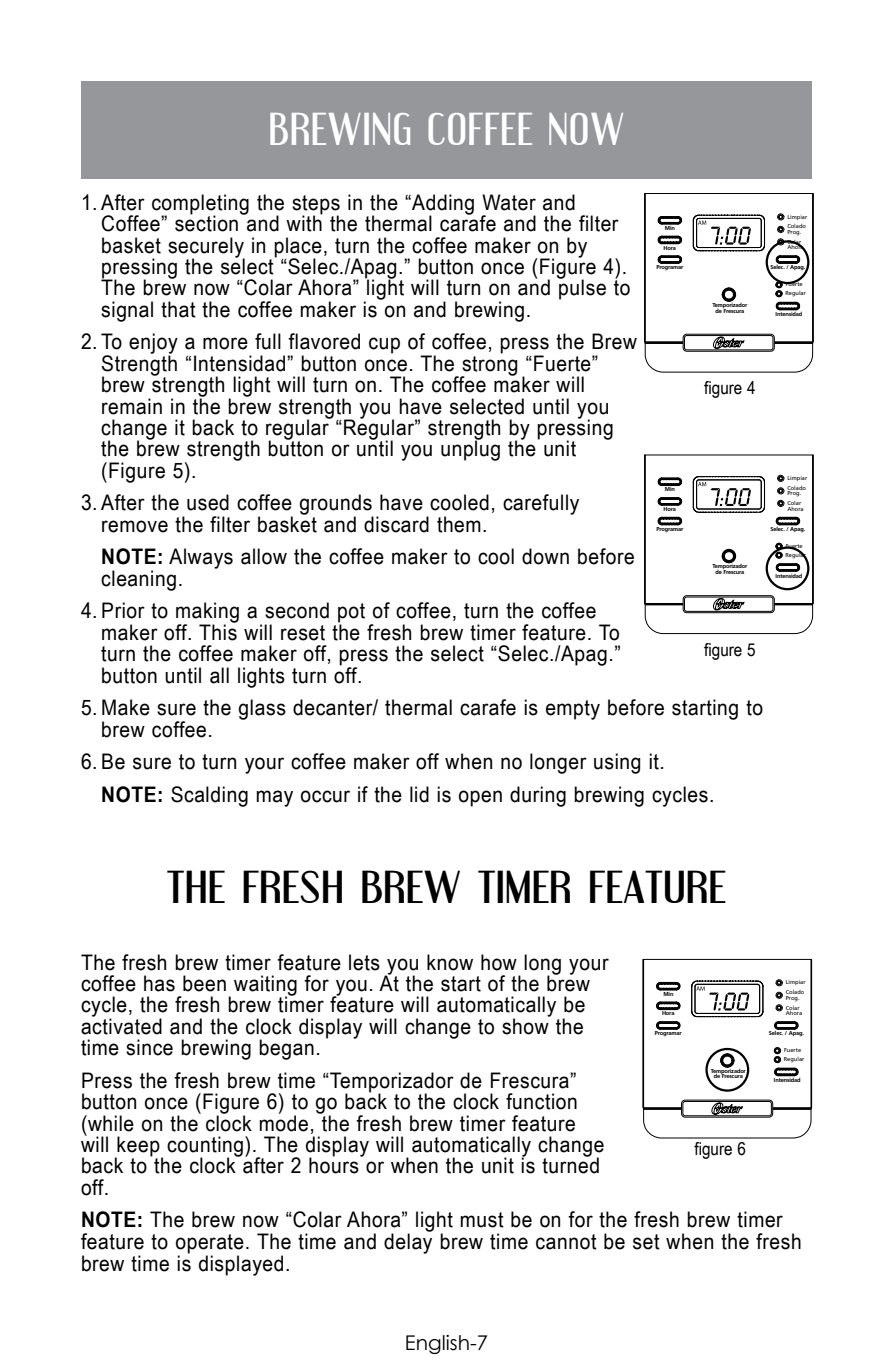
<style>
.page{position:relative;width:893px;height:1372px;background:#fff}
.page>*{position:absolute;margin:0;border:0;box-sizing:border-box;transform-origin:0 0}
.t1{font:40.5px "Engebrechtre";letter-spacing:.025em;color:#000;scale:1.1 1}
.t2{font:40.5px "Engebrechtre";letter-spacing:.04em;color:#fff}
.t3{font:21.38px/21.4px "Arial Narrow";letter-spacing:.025em;color:#000;scale:1.1 1}
.t4{font:20.25px "Century Gothic";color:#000}
.t5{font:17.78px "Arial Narrow";color:#000;scale:1.05 1}
.t6{font:700 5.62px/5.6px "Frutiger";letter-spacing:-.025em;color:#000;text-align:center}
.t7{font:5.62px/5.4px "Frutiger";color:#000}
.s1{font-weight:700}
</style>
<div class="page">
<div style="left:81px;top:81px;width:731px;height:97px;background:#95979a"></div>
<hr style="left:644px;top:193px;width:1px;height:149px;background:#000">
<hr style="left:813px;top:193px;width:1px;height:149px;background:#000">
<svg style="left:645px;top:193px;width:168px;height:179px"></svg>
<hr style="left:644px;top:455px;width:1px;height:148px;background:#000">
<hr style="left:813px;top:455px;width:1px;height:148px;background:#000">
<svg style="left:645px;top:455px;width:168px;height:178px"></svg>
<hr style="left:811px;top:959px;width:1px;height:148px;background:#000">
<svg style="left:643px;top:959px;width:168px;height:179px"></svg>
<div style="left:705px;top:1047px;width:44px;height:44px;border:2px solid #000;border-radius:50%"></div>
<div style="left:766px;top:546px;width:43px;height:44px;border:2px solid #000;border-radius:50%"></div>
<div style="left:766px;top:240px;width:43px;height:44px;border:2px solid #000;border-radius:50%"></div>
<h1 class="t2" style="left:269px;top:105px;width:356px">BREWING COFFEE NOW</h1>
<p class="t3" style="left:101px;top:191px;width:483px;text-indent:-20px">1. After completing the steps in the “Adding Water and Coffee” section and with the thermal carafe and the filter basket securely in place, turn the coffee maker on by pressing the select “Selec./Apag.” button once (Figure 4).<br>The brew now “Colar Ahora” light will turn on and pulse to signal that the coffee maker is on and brewing.</p>
<p class="t3" style="left:101px;top:330px;width:489px;text-indent:-20px">2. To enjoy a more full flavored cup of coffee, press the Brew Strength “Intensidad” button once. The strong “Fuerte” brew strength light will turn on. The coffee maker will remain in the brew strength you have selected until you change it back to regular “Regular” strength by pressing the brew strength button or until you unplug the unit (Figure 5).</p>
<p class="t3" style="left:101px;top:491px;width:436px;text-indent:-20px">3. After the used coffee grounds have cooled, carefully remove the filter basket and discard them.</p>
<p class="t3" style="left:101px;top:545px;width:487px"><span class="s1">NOTE:</span> Always allow the coffee maker to cool down before cleaning.</p>
<p class="t3" style="left:101px;top:599px;width:474px;text-indent:-20px">4. Prior to making a second pot of coffee, turn the coffee maker off. This will reset the fresh brew timer feature. To turn the coffee maker off, press the select “Selec./Apag.” button until all lights turn off.</p>
<p class="t3" style="left:101px;top:696px;width:603px;text-indent:-20px">5.Make sure the glass decanter/ thermal carafe is empty before starting to brew coffee.</p>
<p class="t3" style="left:101px;top:744px;width:559px;line-height:32.6px;text-indent:-20px">6. Be sure to turn your coffee maker off when no longer using it.<br><span class="s1">NOTE:</span> Scalding may occur if the lid is open during brewing cycles.</p>
<p class="t6" style="left:665px;top:225px;width:12px">Min</p>
<p class="t6" style="left:664px;top:245px;width:14px">Hora</p>
<p class="t6" style="left:656px;top:264px;width:28px">Programar</p>
<p class="t6" style="left:712px;top:302px;width:36px">Temporizador de Frescura</p>
<p class="t5" style="left:704px;top:375px;width:50px">figure 4</p>
<p class="t6" style="left:665px;top:486px;width:12px">Min</p>
<p class="t6" style="left:664px;top:506px;width:14px">Hora</p>
<p class="t6" style="left:656px;top:526px;width:28px">Programar</p>
<p class="t6" style="left:712px;top:563px;width:36px">Temporizador de Frescura</p>
<p class="t5" style="left:704px;top:636px;width:50px">figure 5</p>
<p class="t7" style="left:787px;top:214px;width:21px">Limpiar</p>
<p class="t7" style="left:787px;top:224px;width:20px">Colado<br>Prog.</p>
<p class="t7" style="left:787px;top:239px;width:18px">Colar<br>Ahora</p>
<p class="t7" style="left:785px;top:280px;width:22px;line-height:9px">Fuerte<br>Regular</p>
<p class="t6" style="left:770px;top:264px;width:36px">Selec. / Apag.</p>
<p class="t6" style="left:776px;top:311px;width:28px">Intensidad</p>
<p class="t7" style="left:787px;top:475px;width:21px">Limpiar</p>
<p class="t7" style="left:787px;top:485px;width:20px">Colado<br>Prog.</p>
<p class="t7" style="left:787px;top:500px;width:18px">Colar<br>Ahora</p>
<p class="t7" style="left:785px;top:541px;width:22px;line-height:9px">Fuerte<br>Regular</p>
<p class="t6" style="left:770px;top:526px;width:36px">Selec. / Apag.</p>
<p class="t6" style="left:776px;top:572px;width:28px">Intensidad</p>
<h1 class="t1" style="left:167px;top:863px;width:104px">THE FRESH</h1>
<h1 class="t1" style="left:361px;top:863px;width:45px">BREW</h1>
<h1 class="t1" style="left:478px;top:863px;width:35px">TIMER</h1>
<h1 class="t1" style="left:589px;top:863px;width:35px">FEATURE</h1>
<p class="t3" style="left:81px;top:950px;width:481px">The fresh brew timer feature lets you know how long your coffee has been waiting for you. At the start of the brew cycle, the fresh brew timer feature will automatically be activated and the clock display will change to show the time since brewing began.</p>
<p class="t3" style="left:81px;top:1068px;width:477px">Press the fresh brew time “Temporizador de Frescura” button once (Figure 6) to go back to the clock function (while on the clock mode, the fresh brew timer feature will keep counting). The display will automatically change back to the clock after 2 hours or when the unit is turned off.</p>
<p class="t3" style="left:81px;top:1207px;width:657px;line-height:22.1px"><span class="s1">NOTE:</span> The brew now “Colar Ahora” light must be on for the fresh brew timer feature to operate. The time and delay brew time cannot be set when the fresh brew time is displayed.</p>
<p class="t7" style="left:786px;top:979px;width:21px">Limpiar</p>
<p class="t7" style="left:786px;top:989px;width:20px">Colado<br>Prog.</p>
<p class="t7" style="left:786px;top:1004px;width:18px">Colar<br>Ahora</p>
<p class="t7" style="left:784px;top:1045px;width:22px;line-height:9px">Fuerte<br>Regular</p>
<p class="t6" style="left:663px;top:991px;width:12px">Min</p>
<p class="t6" style="left:662px;top:1010px;width:14px">Hora</p>
<p class="t6" style="left:769px;top:1030px;width:36px">Selec. / Apag.</p>
<p class="t6" style="left:655px;top:1030px;width:28px">Programar</p>
<p class="t6" style="left:711px;top:1067px;width:36px">Temporizador de Frescura</p>
<p class="t6" style="left:774px;top:1077px;width:28px">Intensidad</p>
<p class="t5" style="left:694px;top:1135px;width:50px">figure 6</p>
<p class="t4" style="left:405px;top:1330px;width:85px">English-7</p>
</div>
